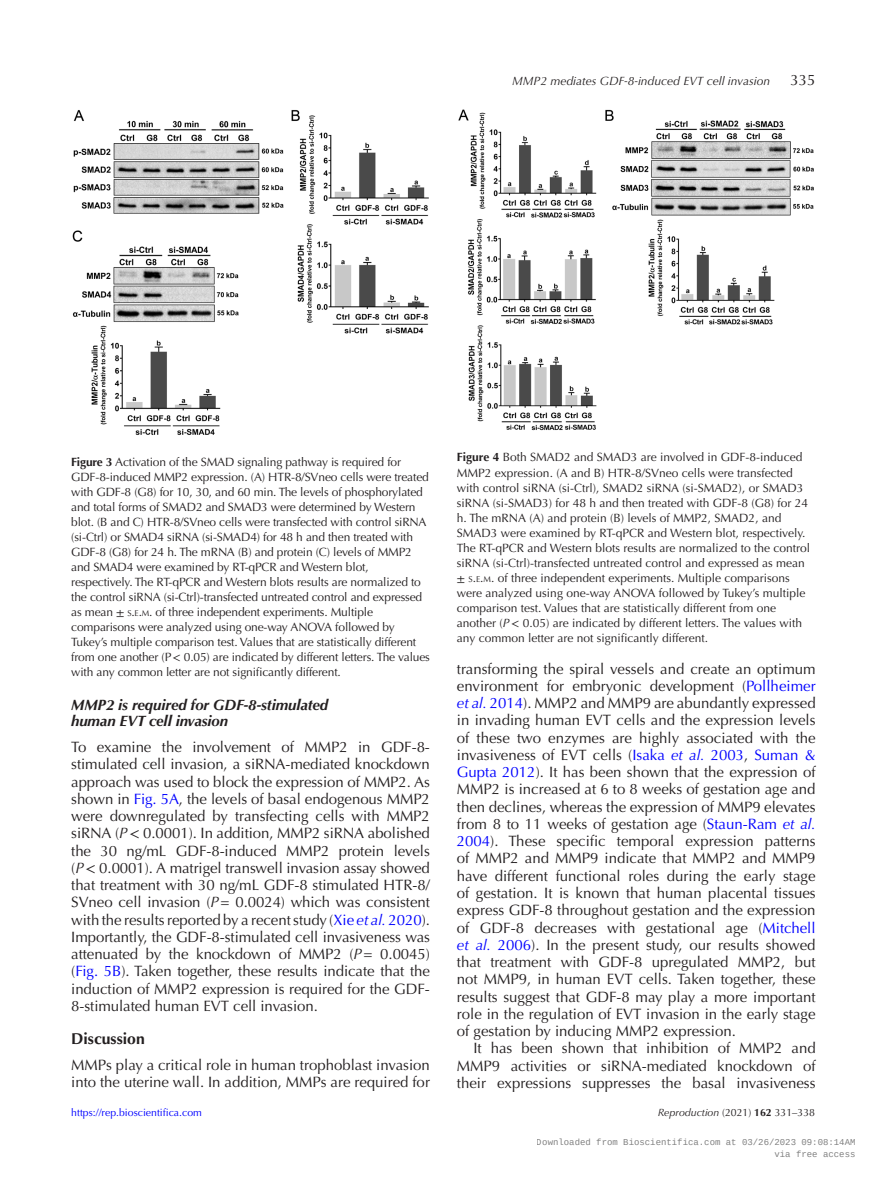
<style>
.page{position:relative;width:893px;height:1187px;background:#fff}
.page>*{position:absolute;margin:0;border:0;box-sizing:border-box;transform-origin:0 0}
.t1{font:700 15.75px "Optima LT Std";color:#231f20}
.TXT{font:15px/17.2px "Optima LT Std";color:#231f20;text-align:justify}
.TXI{font:15px/17.2px "Optima LT Std";color:#231f20;text-align:justify}
.t2{font:italic 700 15px/16.5px "Optima LT Std";letter-spacing:-.01em;color:#231f20}
.FC{font:12px/15px "Optima LT Std";letter-spacing:-.01em;color:#231f20}
.t3{font:italic 12px "Optima LT Std";color:#231f20}
.t4{font:10.5px "Optima LT Std";color:#00f}
.t5{font:10.5px "Optima LT Std";color:#231f20}
.t6{font:9px/12px "Liberation Mono";color:rgb(0 0 0/.5);text-align:right}
.s1{font-weight:700}
.s2{font-family:"STIX General"}
.s3{font-size:8.4px}
.s4{font-style:inherit}
.s5{font-style:italic}
.s6{color:#00f}
.s7{font-style:italic;color:#00f}
</style>
<div class="page">
<img style="left:72px;top:110px;width:357px;height:325px">
<img style="left:458px;top:109px;width:356px;height:321px">
<p class="t3" style="left:512px;top:74px;width:259px">MMP2 mediates GDF-8-induced EVT cell invasion</p>
<p class="TXT" style="left:791px;top:71px;width:27px">335</p>
<p class="FC" style="left:71px;top:454px;width:360px"><span class="s1">Figure 3</span> Activation of the SMAD signaling pathway is required for GDF-8-induced MMP2 expression. (A) HTR-8/SVneo cells were treated with GDF-8 (G8) for 10, 30, and 60 min. The levels of phosphorylated and total forms of SMAD2 and SMAD3 were determined by Western blot. (B and C) HTR-8/SVneo cells were transfected with control siRNA (si-Ctrl) or SMAD4 siRNA (si-SMAD4) for 48 h and then treated with GDF-8 (G8) for 24 h. The mRNA (B) and protein (C) levels of MMP2 and SMAD4 were examined by RT-qPCR and Western blot, respectively. The RT-qPCR and Western blots results are normalized to the control siRNA (si-Ctrl)-transfected untreated control and expressed as mean <span class="s2">±</span> <span class="s3">S</span><span class="s4">.</span><span class="s3">E</span><span class="s4">.</span><span class="s3">M</span><span class="s4">.</span> of three independent experiments. Multiple comparisons were analyzed using one-way ANOVA followed by Tukey’s multiple comparison test. Values that are statistically different from one another (P<span class="s2">&lt;</span> 0.05) are indicated by different letters. The values with any common letter are not significantly different.</p>
<p class="FC" style="left:457px;top:450px;width:355px"><span class="s1">Figure 4</span> Both SMAD2 and SMAD3 are involved in GDF-8-induced MMP2 expression. (A and B) HTR-8/SVneo cells were transfected with control siRNA (si-Ctrl), SMAD2 siRNA (si-SMAD2), or SMAD3 siRNA (si-SMAD3) for 48 h and then treated with GDF-8 (G8) for 24 h. The mRNA (A) and protein (B) levels of MMP2, SMAD2, and SMAD3 were examined by RT-qPCR and Western blot, respectively.<br>The RT-qPCR and Western blots results are normalized to the control siRNA (si-Ctrl)-transfected untreated control and expressed as mean <span class="s2">±</span> <span class="s3">S</span><span class="s4">.</span><span class="s3">E</span><span class="s4">.</span><span class="s3">M</span><span class="s4">.</span> of three independent experiments. Multiple comparisons were analyzed using one-way ANOVA followed by Tukey’s multiple comparison test. Values that are statistically different from one another (<span class="s5">P</span><span class="s2">&lt;</span> 0.05) are indicated by different letters. The values with any common letter are not significantly different.</p>
<p class="TXT" style="left:457px;top:660px;width:360px">transforming the spiral vessels and create an optimum environment for embryonic development (<span class="s6">Pollheimer </span><span class="s7">et al.</span> <span class="s6">2014</span>). MMP2 and MMP9 are abundantly expressed in invading human EVT cells and the expression levels of these two enzymes are highly associated with the invasiveness of EVT cells (<span class="s6">Isaka</span> <span class="s7">et al.</span> <span class="s6">2003</span>, <span class="s6">Suman &amp; Gupta 2012</span>). It has been shown that the expression of MMP2 is increased at 6 to 8 weeks of gestation age and then declines, whereas the expression of MMP9 elevates from 8 to 11 weeks of gestation age (<span class="s6">Staun-Ram</span> <span class="s7">et al.<br></span><span class="s6">2004</span>). These specific temporal expression patterns of MMP2 and MMP9 indicate that MMP2 and MMP9 have different functional roles during the early stage of gestation. It is known that human placental tissues express GDF-8 throughout gestation and the expression of GDF-8 decreases with gestational age (<span class="s6">Mitchell </span><span class="s7">et al.</span> <span class="s6">2006</span>). In the present study, our results showed that treatment with GDF-8 upregulated MMP2, but not MMP9, in human EVT cells. Taken together, these results suggest that GDF-8 may play a more important role in the regulation of EVT invasion in the early stage of gestation by inducing MMP2 expression.</p>
<p class="TXI" style="left:457px;top:1039px;width:360px;text-indent:16px">It has been shown that inhibition of MMP2 and MMP9 activities or siRNA-mediated knockdown of their expressions suppresses the basal invasiveness</p>
<h2 class="t2" style="left:71px;top:696px;width:259px">MMP2 is required for GDF-8-stimulated human EVT cell invasion</h2>
<p class="TXT" style="left:71px;top:738px;width:360px">To examine the involvement of MMP2 in GDF-8- stimulated cell invasion, a siRNA-mediated knockdown approach was used to block the expression of MMP2. As shown in <span class="s6">Fig. 5A</span>, the levels of basal endogenous MMP2 were downregulated by transfecting cells with MMP2 siRNA (<span class="s5">P</span><span class="s2">&lt;</span> 0.0001). In addition, MMP2 siRNA abolished the 30 ng/mL GDF-8-induced MMP2 protein levels (<span class="s5">P</span><span class="s2">&lt;</span> 0.0001). A matrigel transwell invasion assay showed that treatment with 30 ng/mL GDF-8 stimulated HTR-8/ SVneo cell invasion (<span class="s5">P</span>= 0.0024) which was consistent with the results reported by a recent study (<span class="s6">Xie</span> <span class="s7">et al.</span> <span class="s6">2020</span>).<br>Importantly, the GDF-8-stimulated cell invasiveness was attenuated by the knockdown of MMP2 (<span class="s5">P</span>= 0.0045) (<span class="s6">Fig. 5B</span>). Taken together, these results indicate that the induction of MMP2 expression is required for the GDF-8-stimulated human EVT cell invasion.</p>
<h1 class="t1" style="left:71px;top:1029px;width:75px">Discussion</h1>
<p class="TXT" style="left:71px;top:1056px;width:360px">MMPs play a critical role in human trophoblast invasion into the uterine wall. In addition, MMPs are required for</p>
<p class="t4" style="left:71px;top:1105px;width:132px">https://rep.bioscientifica.com</p>
<p class="t5" style="left:658px;top:1105px;width:159px"><span class="s5">Reproduction</span> (2021) <span class="s1">162</span> 331–338</p>
<p class="t6" style="left:537px;top:1136px;width:320px">Downloaded from Bioscientifica.com at 03/26/2023 09:08:14AM via free access</p>
</div>
